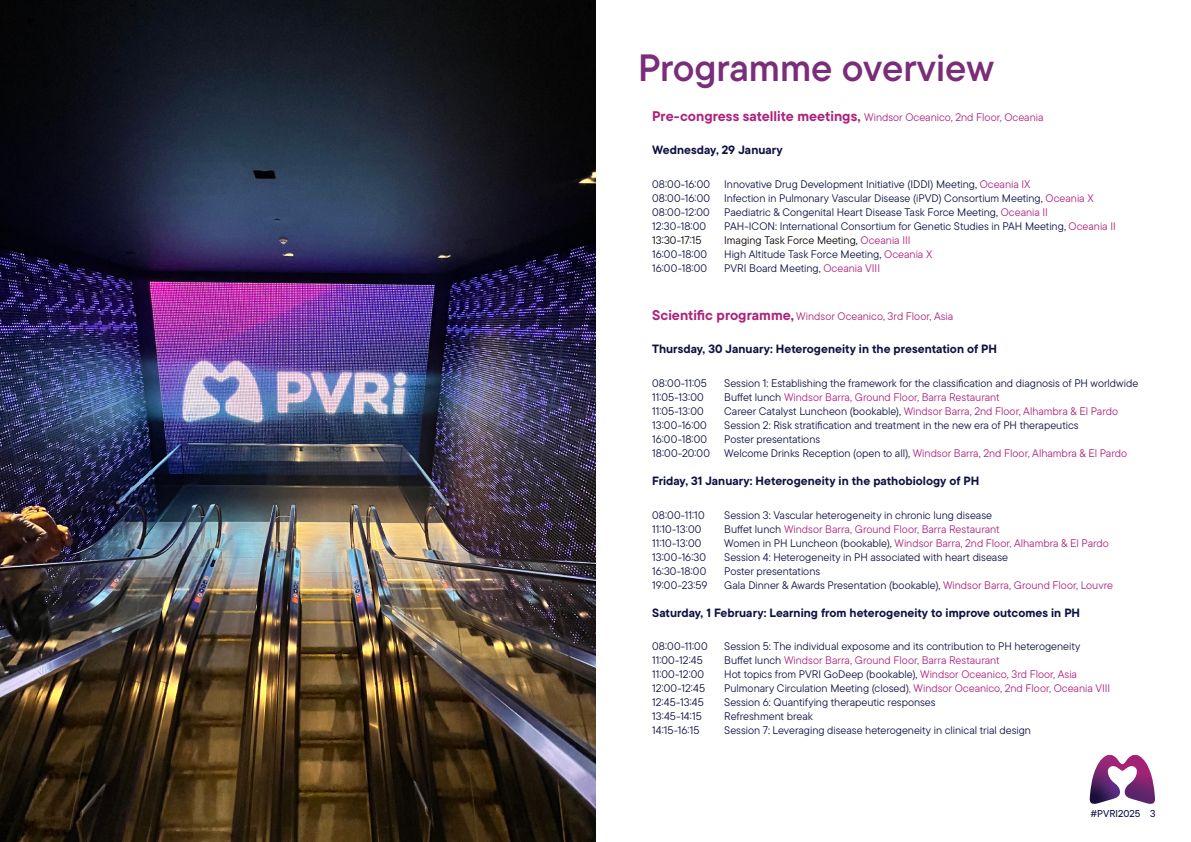
<style>
.page{position:relative;width:1191px;height:842px;background:#fff}
.page>*{position:absolute;margin:0;border:0;box-sizing:border-box;transform-origin:0 0}
.t1{font:38px "TT Commons Pro Db";color:#7a2d78}
.t2{font:700 12px "TT Commons Pro";color:#0e1141}
.t3{font:11px "TT Commons Pro";color:#0e1141}
.t4{font:11px "TT Commons Pro";color:#ad227a}
.t5{font:11px "TT Commons Pro";color:#000}
.t6{font:500 10px "TT Commons Pro";color:#0e1141}
.s1{font-weight:700;font-size:14px}
.s2{color:#ad227a}
.s3{color:#0e1141}
</style>
<div class="page">
<svg style="left:1089px;top:755px;width:66px;height:49px"></svg>
<img style="left:0;top:0;width:595px;height:842px">
<h1 class="t1" style="left:638px;top:39px;width:357px">Programme overview</h1>
<p class="t4" style="left:652px;top:109px;width:393px"><span class="s1">Pre-congress satellite meetings,</span> Windsor Oceanico, 2nd Floor, Oceania</p>
<p class="t2" style="left:652px;top:141px;width:132px">Wednesday, 29 January</p>
<p class="t3" style="left:652px;top:176px;width:59px">08:00-16:00</p>
<p class="t3" style="left:724px;top:176px;width:308px">Innovative Drug Development Initiative (IDDI) Meeting, <span class="s2">Oceania IX</span></p>
<p class="t3" style="left:652px;top:190px;width:59px">08:00-16:00</p>
<p class="t3" style="left:724px;top:190px;width:371px">Infection in Pulmonary Vascular Disease (iPVD) Consortium Meeting, <span class="s2">Oceania X</span></p>
<p class="t3" style="left:652px;top:204px;width:59px">08:00-12:00</p>
<p class="t3" style="left:724px;top:204px;width:325px">Paediatric &amp; Congenital Heart Disease Task Force Meeting, <span class="s2">Oceania II</span></p>
<p class="t3" style="left:652px;top:218px;width:55px">12:30-18:00</p>
<p class="t3" style="left:724px;top:218px;width:393px">PAH-ICON: International Consortium for Genetic Studies in PAH Meeting, <span class="s2">Oceania II</span></p>
<p class="t5" style="left:652px;top:232px;width:51px">13:30-17:15</p>
<p class="t5" style="left:724px;top:232px;width:188px">Imaging Task Force Meeting, <span class="s2">Oceania III</span></p>
<p class="t3" style="left:652px;top:246px;width:56px">16:00-18:00</p>
<p class="t3" style="left:724px;top:246px;width:209px">High Altitude Task Force Meeting, <span class="s2">Oceania X</span></p>
<p class="t3" style="left:652px;top:260px;width:56px">16:00-18:00</p>
<p class="t3" style="left:724px;top:260px;width:157px">PVRI Board Meeting, <span class="s2">Oceania VIII</span></p>
<p class="t4" style="left:652px;top:308px;width:302px"><span class="s1">Scientific programme,</span> Windsor Oceanico, 3rd Floor, Asia</p>
<p class="t2" style="left:652px;top:340px;width:346px">Thursday, 30 January: Heterogeneity in the presentation of PH</p>
<p class="t3" style="left:652px;top:375px;width:56px">08:00-11:05</p>
<p class="t3" style="left:724px;top:375px;width:415px">Session 1: Establishing the framework for the classification and diagnosis of PH worldwide</p>
<p class="t3" style="left:652px;top:389px;width:53px">11:05-13:00</p>
<p class="t4" style="left:724px;top:389px;width:277px"><span class="s3">Buffet lunch</span> Windsor Barra, Ground Floor, Barra Restaurant</p>
<p class="t3" style="left:652px;top:403px;width:53px">11:05-13:00</p>
<p class="t4" style="left:724px;top:403px;width:395px"><span class="s3">Career Catalyst Luncheon (bookable),</span> Windsor Barra, 2nd Floor, Alhambra &amp; El Pardo</p>
<p class="t3" style="left:652px;top:417px;width:56px">13:00-16:00</p>
<p class="t3" style="left:724px;top:417px;width:356px">Session 2: Risk stratification and treatment in the new era of PH therapeutics</p>
<p class="t3" style="left:652px;top:431px;width:56px">16:00-18:00</p>
<p class="t3" style="left:724px;top:431px;width:97px">Poster presentations</p>
<p class="t3" style="left:652px;top:445px;width:59px">18:00-20:00</p>
<p class="t4" style="left:724px;top:445px;width:404px"><span class="s3">Welcome Drinks Reception (open to all),</span> Windsor Barra, 2nd Floor, Alhambra &amp; El Pardo</p>
<p class="t2" style="left:652px;top:472px;width:328px">Friday, 31 January: Heterogeneity in the pathobiology of PH</p>
<p class="t3" style="left:652px;top:507px;width:54px">08:00-11:10</p>
<p class="t3" style="left:724px;top:507px;width:269px">Session 3: Vascular heterogeneity in chronic lung disease</p>
<p class="t3" style="left:652px;top:521px;width:51px">11:10-13:00</p>
<p class="t4" style="left:724px;top:521px;width:277px"><span class="s3">Buffet lunch</span> Windsor Barra, Ground Floor, Barra Restaurant</p>
<p class="t3" style="left:652px;top:535px;width:51px">11:10-13:00</p>
<p class="t4" style="left:724px;top:535px;width:386px"><span class="s3">Women in PH Luncheon (bookable),</span> Windsor Barra, 2nd Floor, Alhambra &amp; El Pardo</p>
<p class="t3" style="left:652px;top:549px;width:55px">13:00-16:30</p>
<p class="t3" style="left:724px;top:549px;width:285px">Session 4: Heterogeneity in PH associated with heart disease</p>
<p class="t3" style="left:652px;top:563px;width:56px">16:30-18:00</p>
<p class="t3" style="left:724px;top:563px;width:97px">Poster presentations</p>
<p class="t3" style="left:652px;top:577px;width:57px">19:00-23:59</p>
<p class="t3" style="left:724px;top:577px;width:390px">Gala Dinner &amp; Awards Presentation (bookable), <span class="s2">Windsor Barra, Ground Floor, Louvre</span></p>
<p class="t2" style="left:652px;top:603px;width:429px">Saturday, 1 February: Learning from heterogeneity to improve outcomes in PH</p>
<p class="t3" style="left:652px;top:639px;width:57px">08:00-11:00</p>
<p class="t3" style="left:724px;top:639px;width:358px">Session 5: The individual exposome and its contribution to PH heterogeneity</p>
<p class="t3" style="left:652px;top:653px;width:52px">11:00-12:45</p>
<p class="t4" style="left:724px;top:653px;width:277px"><span class="s3">Buffet lunch</span> Windsor Barra, Ground Floor, Barra Restaurant</p>
<p class="t3" style="left:652px;top:667px;width:53px">11:00-12:00</p>
<p class="t3" style="left:724px;top:667px;width:354px">Hot topics from PVRI GoDeep (bookable), <span class="s2">Windsor Oceanico, 3rd Floor, Asia</span></p>
<p class="t3" style="left:652px;top:681px;width:54px">12:00-12:45</p>
<p class="t4" style="left:724px;top:681px;width:387px"><span class="s3">Pulmonary Circulation Meeting (closed)</span>, Windsor Oceanico, 2nd Floor, Oceania VIII</p>
<p class="t3" style="left:652px;top:695px;width:53px">12:45-13:45</p>
<p class="t3" style="left:724px;top:695px;width:213px">Session 6: Quantifying therapeutic responses</p>
<p class="t3" style="left:652px;top:709px;width:51px">13:45-14:15</p>
<p class="t3" style="left:724px;top:709px;width:90px">Refreshment break</p>
<p class="t3" style="left:652px;top:723px;width:49px">14:15-16:15</p>
<p class="t3" style="left:724px;top:723px;width:308px">Session 7: Leveraging disease heterogeneity in clinical trial design</p>
<p class="t6" style="left:1090px;top:806px;width:67px">#PVRI2025 3</p>
</div>
